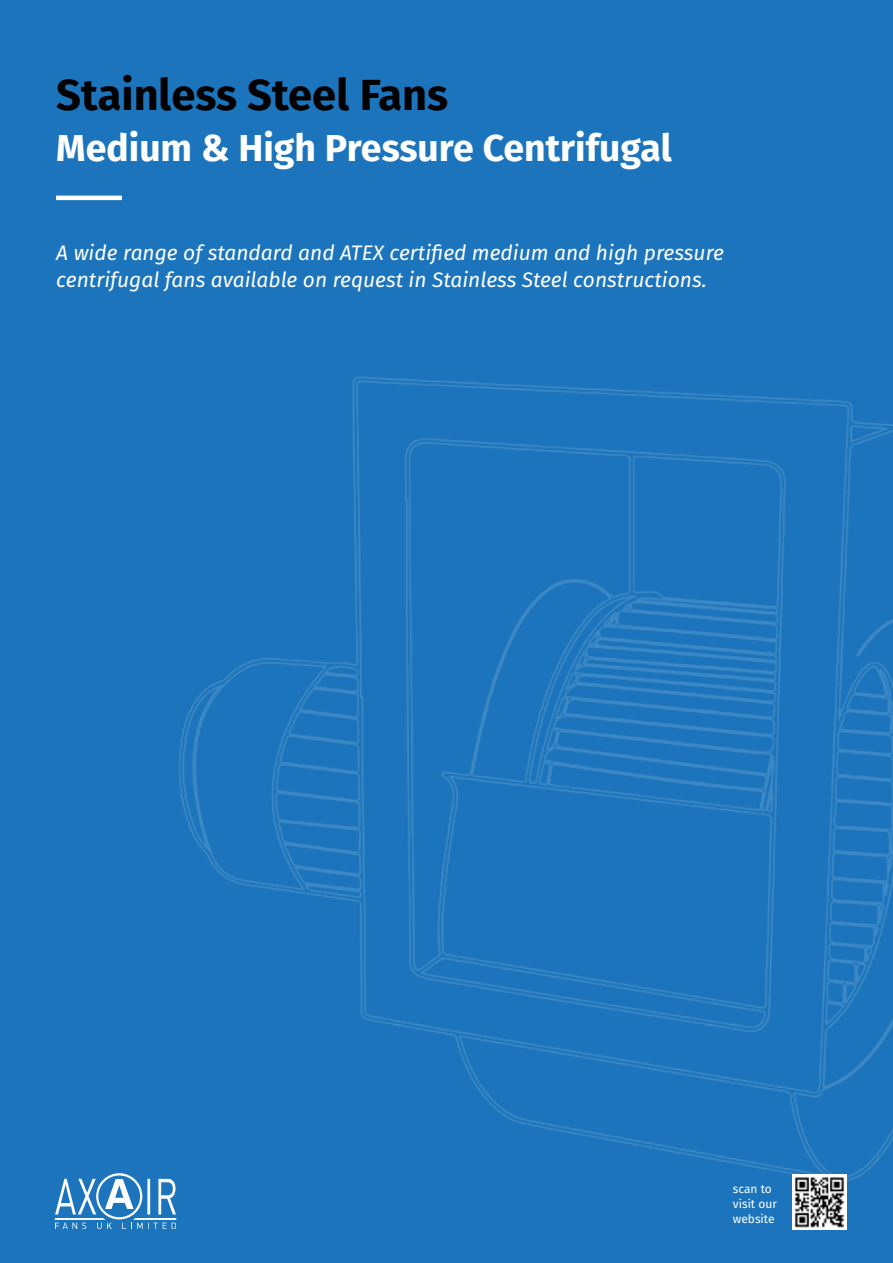
<style>
.page{position:relative;width:893px;height:1263px;background:#1c75bc}
.page>*{position:absolute;margin:0;border:0;box-sizing:border-box;transform-origin:0 0}
.t1{font:700 43.5px "Fira Sans";color:#000}
.t2{font:700 37.5px "Fira Sans";color:#fff}
.t3{font:italic 21px/27px "Fira Sans";color:#fff}
.t4{font:12px/15px "Fira Sans";color:#fff}
</style>
<div class="page">
<hr style="left:56px;top:196px;width:66px;height:4px;background:#fff">
<svg style="left:55px;top:1173px;width:121px;height:56px"></svg>
<img style="left:792px;top:1201px;width:55px;height:28px">
<img style="left:166px;top:376px;width:727px;height:825px">
<h1 class="t1" style="left:56px;top:58px;width:393px">Stainless Steel Fans</h1>
<h2 class="t2" style="left:56px;top:116px;width:617px">Medium &amp; High Pressure Centrifugal</h2>
<p class="t3" style="left:56px;top:239px;width:669px">A wide range of standard and ATEX certified medium and high pressure centrifugal fans available on request in Stainless Steel constructions.</p>
<p class="t4" style="left:733px;top:1180px;width:46px">scan to visit our website</p>
</div>
